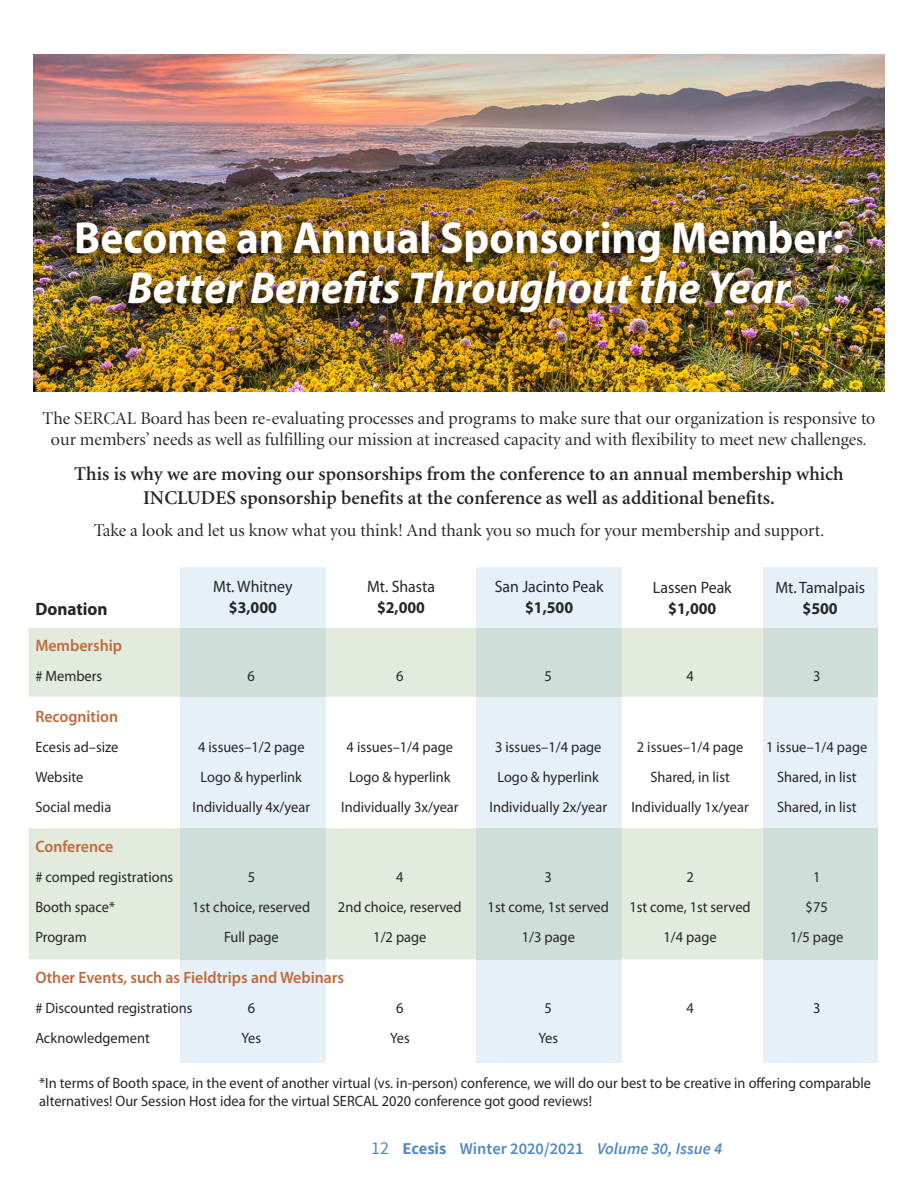
<style>
.page{position:relative;width:918px;height:1188px;background:#fff}
.page>*{position:absolute;margin:0;border:0;box-sizing:border-box;transform-origin:0 0}
.t1{font:700 45px "Myriad Pro";color:#fff;scale:.96 1}
.t2{font:italic 700 45px "Myriad Pro";color:#fff;scale:.96 1}
.t3{font:600 19.5px/24.9px "Minion";color:#272526;text-align:center}
.t4{font:18px/21.6px "Minion Display";color:#272526;text-align:center}
.t5{font:700 18px "Myriad Pro";color:#272526;scale:.96 1}
.t6{font:600 16.5px "Myriad Pro";color:#c06a3b;scale:.96 1}
.t7{font:16.5px "Myriad Pro";color:#272526;scale:.96 1}
.t8{font:600 16.5px "Source Sans Pro";color:#5288c2}
.t9{font:700 16.5px "Myriad Pro";color:#272526;scale:.96 1}
.t10{font:15px/18px "Myriad Pro";color:#272526;scale:.96 1}
.s1{font-weight:400;font-size:18px}
.s2{font-weight:700}
.s3{font-style:italic}
</style>
<div class="page">
<img style="left:34px;top:54px;width:850px;height:338px">
<div style="left:180px;top:567px;width:146px;height:495px;background:#e5f0f8"></div>
<div style="left:477px;top:567px;width:145px;height:495px;background:#e5f0f8"></div>
<div style="left:763px;top:567px;width:115px;height:495px;background:#e5f0f8"></div>
<div style="left:29px;top:628px;width:734px;height:69px;background:#e2ebde"></div>
<div style="left:180px;top:628px;width:146px;height:69px;background:#cddfd8"></div>
<div style="left:477px;top:628px;width:145px;height:69px;background:#cddfd8"></div>
<div style="left:763px;top:628px;width:115px;height:69px;background:#cddfd8"></div>
<div style="left:29px;top:828px;width:734px;height:131px;background:#e2ebde"></div>
<div style="left:180px;top:828px;width:146px;height:131px;background:#cddfd8"></div>
<div style="left:477px;top:828px;width:145px;height:131px;background:#cddfd8"></div>
<div style="left:763px;top:828px;width:115px;height:131px;background:#cddfd8"></div>
<img style="left:33px;top:208px;width:852px;height:147px">
<h1 class="t1" style="left:74px;top:221px;width:803px">Become an Annual Sponsoring Member:</h1>
<h1 class="t2" style="left:128px;top:261px;width:692px">Better Benefits Throughout the Year</h1>
<p class="t4" style="left:43px;top:408px;width:834px">The SERCAL Board has been re-evaluating processes and programs to make sure that our organization is responsive to our members’ needs as well as fulfilling our mission at increased capacity and with flexibility to meet new challenges.</p>
<h2 class="t3" style="left:74px;top:462px;width:771px">This is why we are moving our sponsorships from the conference to an annual membership which<br>INCLUDES sponsorship benefits at the conference as well as additional benefits.</h2>
<p class="t4" style="left:94px;top:521px;width:732px">Take a look and let us know what you think! And thank you so much for your membership and support.</p>
<p class="t7" style="left:213px;top:580px;width:84px">Mt. Whitney</p>
<p class="t9" style="left:229px;top:601px;width:52px">$3,000</p>
<p class="t7" style="left:367px;top:580px;width:72px">Mt. Shasta</p>
<p class="t9" style="left:377px;top:601px;width:52px">$2,000</p>
<p class="t7" style="left:495px;top:580px;width:115px">San Jacinto Peak</p>
<p class="t9" style="left:525px;top:601px;width:52px">$1,500</p>
<p class="t7" style="left:653px;top:581px;width:84px">Lassen Peak</p>
<p class="t9" style="left:668px;top:602px;width:52px">$1,000</p>
<p class="t7" style="left:775px;top:581px;width:95px">Mt. Tamalpais</p>
<p class="t9" style="left:803px;top:602px;width:38px">$500</p>
<p class="t5" style="left:35px;top:602px;width:77px">Donation</p>
<p class="t6" style="left:35px;top:639px;width:92px">Membership</p>
<p class="t10" style="left:35px;top:668px;width:71px"># Members</p>
<p class="t10" style="left:248px;top:668px;width:9px">6</p>
<p class="t10" style="left:396px;top:668px;width:9px">6</p>
<p class="t10" style="left:545px;top:668px;width:9px">5</p>
<p class="t10" style="left:686px;top:668px;width:9px">4</p>
<p class="t10" style="left:813px;top:668px;width:9px">3</p>
<p class="t6" style="left:35px;top:710px;width:88px">Recognition</p>
<p class="t10" style="left:35px;top:739px;width:88px">Ecesis ad–size</p>
<p class="t10" style="left:198px;top:739px;width:112px">4 issues–1/2 page</p>
<p class="t10" style="left:347px;top:739px;width:112px">4 issues–1/4 page</p>
<p class="t10" style="left:495px;top:739px;width:112px">3 issues–1/4 page</p>
<p class="t10" style="left:637px;top:739px;width:112px">2 issues–1/4 page</p>
<p class="t10" style="left:766px;top:739px;width:107px">1 issue–1/4 page</p>
<p class="t10" style="left:35px;top:769px;width:52px">Website</p>
<p class="t10" style="left:201px;top:769px;width:107px">Logo &amp; hyperlink</p>
<p class="t10" style="left:349px;top:769px;width:107px">Logo &amp; hyperlink</p>
<p class="t10" style="left:497px;top:769px;width:107px">Logo &amp; hyperlink</p>
<p class="t10" style="left:650px;top:769px;width:84px">Shared, in list</p>
<p class="t10" style="left:777px;top:769px;width:84px">Shared, in list</p>
<p class="t10" style="left:35px;top:799px;width:81px">Social media</p>
<p class="t10" style="left:193px;top:799px;width:124px">Individually 4x/year</p>
<p class="t10" style="left:341px;top:799px;width:124px">Individually 3x/year</p>
<p class="t10" style="left:490px;top:799px;width:124px">Individually 2x/year</p>
<p class="t10" style="left:631px;top:799px;width:124px">Individually 1x/year</p>
<p class="t10" style="left:777px;top:799px;width:84px">Shared, in list</p>
<p class="t6" style="left:35px;top:840px;width:83px">Conference</p>
<p class="t10" style="left:35px;top:869px;width:145px"># comped registrations</p>
<p class="t10" style="left:248px;top:869px;width:9px">5</p>
<p class="t10" style="left:396px;top:869px;width:9px">4</p>
<p class="t10" style="left:545px;top:869px;width:9px">3</p>
<p class="t10" style="left:686px;top:869px;width:9px">2</p>
<p class="t10" style="left:813px;top:869px;width:9px">1</p>
<p class="t10" style="left:35px;top:899px;width:85px">Booth space*</p>
<p class="t10" style="left:192px;top:899px;width:124px">1st choice, reserved</p>
<p class="t10" style="left:338px;top:899px;width:130px">2nd choice, reserved</p>
<p class="t10" style="left:488px;top:899px;width:128px">1st come, 1st served</p>
<p class="t10" style="left:629px;top:899px;width:128px">1st come, 1st served</p>
<p class="t10" style="left:806px;top:899px;width:25px">$75</p>
<p class="t10" style="left:35px;top:929px;width:55px">Program</p>
<p class="t10" style="left:224px;top:929px;width:58px">Full page</p>
<p class="t10" style="left:373px;top:929px;width:57px">1/2 page</p>
<p class="t10" style="left:522px;top:929px;width:57px">1/3 page</p>
<p class="t10" style="left:663px;top:929px;width:57px">1/4 page</p>
<p class="t10" style="left:790px;top:929px;width:57px">1/5 page</p>
<p class="t6" style="left:35px;top:971px;width:323px">Other Events, such as Fieldtrips and Webinars</p>
<p class="t10" style="left:35px;top:1000px;width:165px"># Discounted registrations</p>
<p class="t10" style="left:248px;top:1000px;width:9px">6</p>
<p class="t10" style="left:396px;top:1000px;width:9px">6</p>
<p class="t10" style="left:545px;top:1000px;width:9px">5</p>
<p class="t10" style="left:686px;top:1000px;width:9px">4</p>
<p class="t10" style="left:813px;top:1000px;width:9px">3</p>
<p class="t10" style="left:35px;top:1030px;width:121px">Acknowledgement</p>
<p class="t10" style="left:242px;top:1030px;width:22px">Yes</p>
<p class="t10" style="left:390px;top:1030px;width:22px">Yes</p>
<p class="t10" style="left:539px;top:1030px;width:22px">Yes</p>
<p class="t10" style="left:39px;top:1075px;width:868px">*In terms of Booth space, in the event of another virtual (vs. in-person) conference, we will do our best to be creative in offering comparable alternatives! Our Session Host idea for the virtual SERCAL 2020 conference got good reviews!</p>
<p class="t8" style="left:371px;top:1138px;width:352px"><span class="s1">12</span> <span class="s2">Ecesis</span> Winter 2020/2021 <span class="s3">Volume 30, Issue 4</span></p>
</div>
